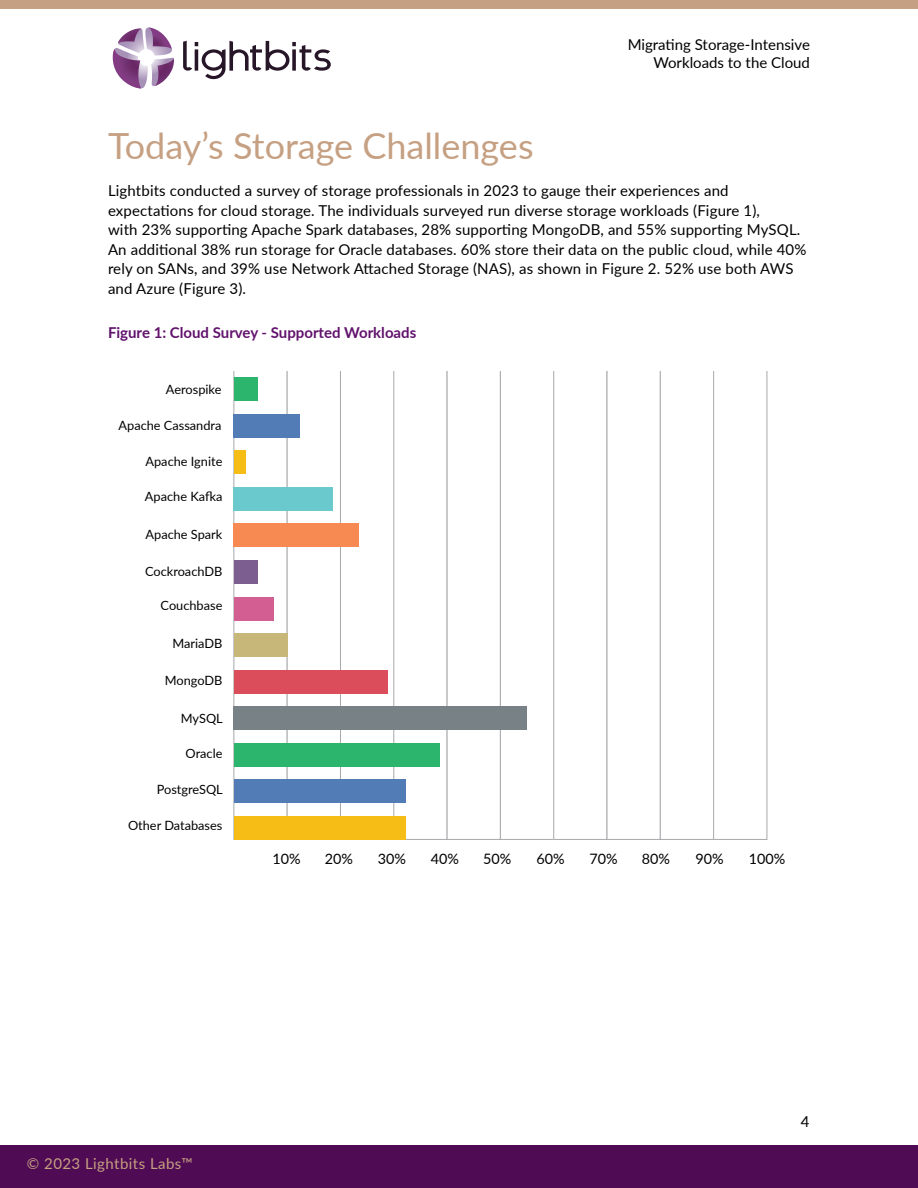
<style>
.page{position:relative;width:918px;height:1188px;background:#fff}
.page>*{position:absolute;margin:0;border:0;box-sizing:border-box;transform-origin:0 0}
.t1{font:36px "Lato";color:#c6a082}
.t2{font:15px/19.5px "Lato";letter-spacing:.01em;color:#000;text-align:right}
.t3{font:700 15px "Lato";color:#61126c}
.t4{font:15px "Lato";letter-spacing:.03em;color:#c6a082}
.t5{font:14.4px "Lato";color:#000}
.t6{font:12.75px "Lato";color:#000}
</style>
<div class="page">
<div style="left:0;top:0;width:918px;height:9px;background:#c6a082"></div>
<div style="left:0;top:1145px;width:918px;height:43px;background:#4f0c54"></div>
<svg style="left:183px;top:41px;width:148px;height:38px"></svg>
<svg style="left:113px;top:27px;width:61px;height:62px"></svg>
<div style="left:234px;top:362px;width:53px;height:478px;border:1px solid #a7a9ac"></div>
<div style="left:287px;top:362px;width:54px;height:478px;border:1px solid #a7a9ac"></div>
<div style="left:340px;top:362px;width:54px;height:478px;border:1px solid #a7a9ac"></div>
<div style="left:394px;top:362px;width:53px;height:478px;border:1px solid #a7a9ac"></div>
<div style="left:447px;top:362px;width:54px;height:478px;border:1px solid #a7a9ac"></div>
<div style="left:500px;top:362px;width:54px;height:478px;border:1px solid #a7a9ac"></div>
<div style="left:554px;top:362px;width:53px;height:478px;border:1px solid #a7a9ac"></div>
<div style="left:607px;top:362px;width:54px;height:478px;border:1px solid #a7a9ac"></div>
<div style="left:660px;top:362px;width:54px;height:478px;border:1px solid #a7a9ac"></div>
<div style="left:713px;top:362px;width:54px;height:478px;border:1px solid #a7a9ac"></div>
<div style="left:212px;top:353px;width:598px;height:18px;background:#fff"></div>
<div style="left:234px;top:816px;width:171px;height:23px;background:#f6bd16"></div>
<div style="left:234px;top:780px;width:171px;height:23px;background:#517cb6"></div>
<div style="left:234px;top:743px;width:206px;height:23px;background:#2bb56d"></div>
<div style="left:234px;top:707px;width:293px;height:23px;background:#778186"></div>
<div style="left:234px;top:670px;width:153px;height:23px;background:#dc4d5c"></div>
<div style="left:234px;top:634px;width:53px;height:23px;background:#c7b87a"></div>
<div style="left:234px;top:597px;width:40px;height:23px;background:#d35e91"></div>
<div style="left:234px;top:561px;width:23px;height:23px;background:#7d5e91"></div>
<div style="left:234px;top:524px;width:125px;height:23px;background:#f68a52"></div>
<div style="left:234px;top:487px;width:99px;height:24px;background:#6ac9cd"></div>
<div style="left:234px;top:451px;width:12px;height:23px;background:#f6bd16"></div>
<div style="left:234px;top:414px;width:66px;height:24px;background:#517cb6"></div>
<div style="left:234px;top:378px;width:23px;height:23px;background:#2bb56d"></div>
<p class="t2" style="left:628px;top:35px;width:184px;line-height:18px">Migrating Storage-Intensive<br>Workloads to the Cloud</p>
<h1 class="t1" style="left:108px;top:121px;width:427px">Today’s Storage Challenges</h1>
<p class="t2" style="left:108px;top:180px;width:700px;text-align:left">Lightbits conducted a survey of storage professionals in 2023 to gauge their experiences and expectations for cloud storage. The individuals surveyed run diverse storage workloads (Figure 1),<br>with 23% supporting Apache Spark databases, 28% supporting MongoDB, and 55% supporting MySQL.<br>An additional 38% run storage for Oracle databases. 60% store their data on the public cloud, while 40% rely on SANs, and 39% use Network Attached Storage (NAS), as shown in Figure 2. 52% use both AWS and Azure (Figure 3).</p>
<p class="t3" style="left:108px;top:321px;width:310px">Figure 1: Cloud Survey - Supported Workloads</p>
<p class="t6" style="left:166px;top:381px;width:57px">Aerospike</p>
<p class="t6" style="left:119px;top:416px;width:104px">Apache Cassandra</p>
<p class="t6" style="left:146px;top:452px;width:78px">Apache Ignite</p>
<p class="t6" style="left:145px;top:487px;width:79px">Apache Kafka</p>
<p class="t6" style="left:146px;top:525px;width:78px">Apache Spark</p>
<p class="t6" style="left:145px;top:563px;width:79px">CockroachDB</p>
<p class="t6" style="left:161px;top:596px;width:63px">Couchbase</p>
<p class="t6" style="left:172px;top:634px;width:51px">MariaDB</p>
<p class="t6" style="left:165px;top:671px;width:59px">MongoDB</p>
<p class="t6" style="left:181px;top:709px;width:43px">MySQL</p>
<p class="t6" style="left:186px;top:744px;width:38px">Oracle</p>
<p class="t6" style="left:157px;top:781px;width:68px">PostgreSQL</p>
<p class="t6" style="left:128px;top:816px;width:96px">Other Databases</p>
<p class="t5" style="left:272px;top:849px;width:30px">10%</p>
<p class="t5" style="left:325px;top:849px;width:30px">20%</p>
<p class="t5" style="left:378px;top:849px;width:30px">30%</p>
<p class="t5" style="left:431px;top:849px;width:30px">40%</p>
<p class="t5" style="left:483px;top:849px;width:30px">50%</p>
<p class="t5" style="left:536px;top:849px;width:30px">60%</p>
<p class="t5" style="left:590px;top:849px;width:30px">70%</p>
<p class="t5" style="left:642px;top:849px;width:30px">80%</p>
<p class="t5" style="left:696px;top:849px;width:30px">90%</p>
<p class="t5" style="left:749px;top:849px;width:38px">100%</p>
<p class="t4" style="left:27px;top:1153px;width:167px">© 2023 Lightbits Labs™</p>
<p class="t2" style="left:801px;top:1111px;width:10px">4</p>
</div>
